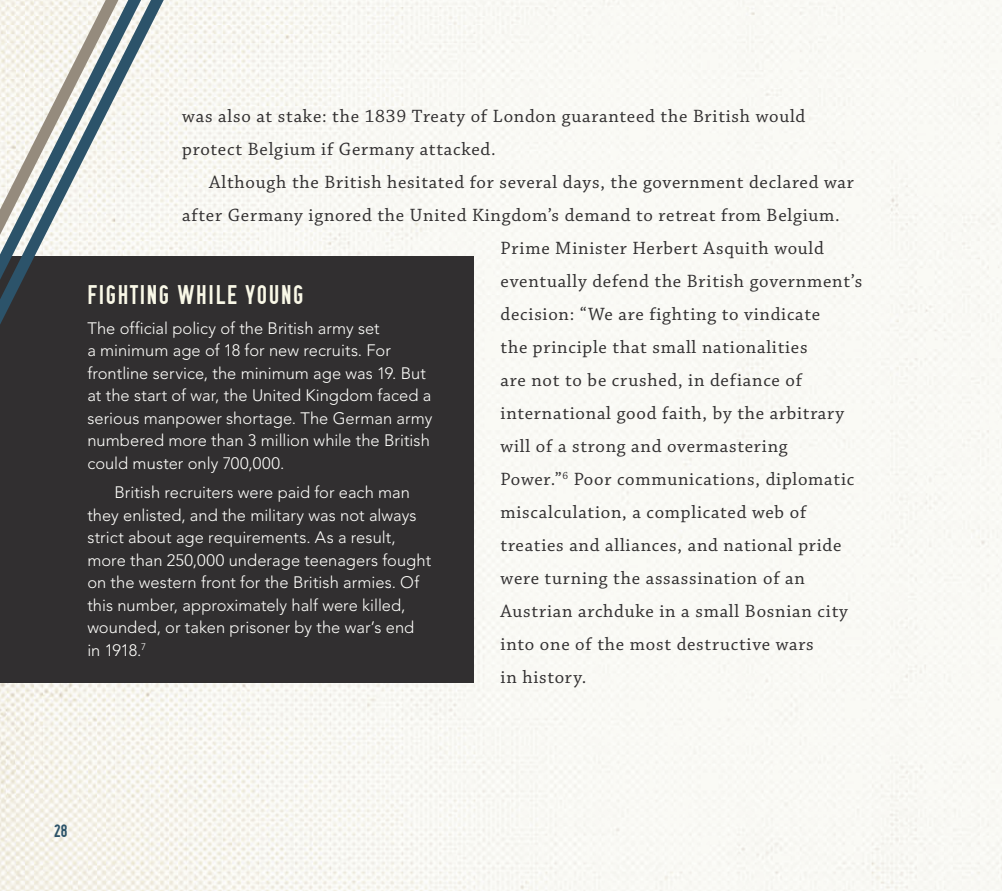
<style>
.page{position:relative;width:1002px;height:891px;background:#f9f9f4}
.page>*{position:absolute;margin:0;border:0;box-sizing:border-box;transform-origin:0 0}
.t1{font:27px "OSP DIN";letter-spacing:.06em;color:#f9f8e7}
.t2{font:18.75px/33px "Chaparral Pro";letter-spacing:.04em;color:#312f30}
.t3{font:18px "OSP DIN";color:#2c536a}
.t4{font:300 16.5px/22.5px "Avenir LT Std";color:#fdfdfa}
</style>
<div class="page">
<div style="left:0;top:256px;width:473px;height:426px;background:#312f30"></div>
<svg style="left:155px;top:0;width:22px;height:256px;fill:#f8f7f2"></svg>
<svg style="left:0;top:0;width:155px;height:324px"></svg>
<svg style="left:0;top:0;width:132px;height:288px"></svg>
<p class="t2" style="left:182px;top:100px;width:624px">was also at stake: the 1839 Treaty of London guaranteed the British would protect Belgium if Germany attacked.</p>
<p class="t2" style="left:209px;top:166px;width:646px">Although the British hesitated for several days, the government declared war</p>
<p class="t2" style="left:182px;top:199px;width:659px">after Germany ignored the United Kingdom’s demand to retreat from Belgium.</p>
<p class="t2" style="left:500px;top:232px;width:325px">Prime Minister Herbert Asquith would</p>
<p class="t2" style="left:500px;top:265px;width:363px">eventually defend the British government’s</p>
<p class="t2" style="left:500px;top:298px;width:321px">decision: “We are fighting to vindicate</p>
<p class="t2" style="left:500px;top:331px;width:308px">the principle that small nationalities</p>
<p class="t2" style="left:500px;top:364px;width:303px">are not to be crushed, in defiance of</p>
<p class="t2" style="left:500px;top:397px;width:345px">international good faith, by the arbitrary</p>
<p class="t2" style="left:500px;top:430px;width:288px">will of a strong and overmastering</p>
<p class="t2" style="left:500px;top:463px;width:355px">Power.”<sup>6</sup> Poor communications, diplomatic</p>
<p class="t2" style="left:500px;top:496px;width:307px">miscalculation, a complicated web of</p>
<p class="t2" style="left:500px;top:529px;width:342px">treaties and alliances, and national pride</p>
<p class="t2" style="left:500px;top:562px;width:306px">were turning the assassination of an</p>
<p class="t2" style="left:500px;top:595px;width:349px">Austrian archduke in a small Bosnian city</p>
<p class="t2" style="left:500px;top:628px;width:315px">into one of the most destructive wars</p>
<p class="t2" style="left:500px;top:661px;width:87px">in history.</p>
<h1 class="t1" style="left:87px;top:281px;width:218px">FIGHTING WHILE YOUNG</h1>
<p class="t4" style="left:87px;top:317px;width:347px">The official policy of the British army set<br>a minimum age of 18 for new recruits. For frontline service, the minimum age was 19. But at the start of war, the United Kingdom faced a serious manpower shortage. The German army numbered more than 3 million while the British could muster only 700,000.</p>
<p class="t4" style="left:87px;top:481px;width:345px;text-indent:27px">British recruiters were paid for each man they enlisted, and the military was not always strict about age requirements. As a result, more than 250,000 underage teenagers fought on the western front for the British armies. Of this number, approximately half were killed, wounded, or taken prisoner by the war’s end in 1918.<sup>7</sup></p>
<p class="t3" style="left:54px;top:822px;width:15px">28</p>
</div>
